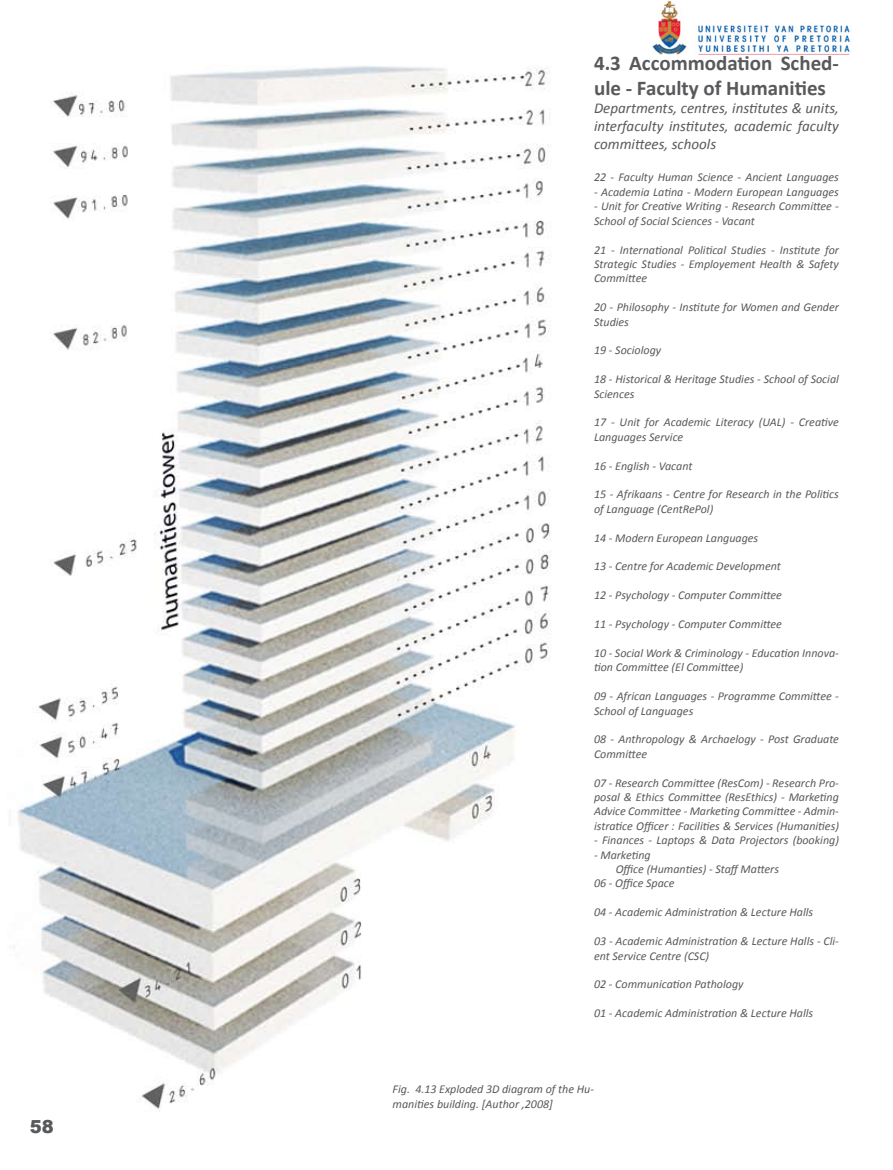
<style>
.page{position:relative;width:893px;height:1170px;background:#fff}
.page>*{position:absolute;margin:0;border:0;box-sizing:border-box;transform-origin:0 0}
.t1{font:700 21px/25.2px "Calibri";color:#58595b}
.t2{font:900 18px "Arial";color:#58595b}
.t3{font:italic 15px/18px "Calibri";color:#58595b;text-align:justify}
.t4{font:italic 12px/14.4px "Calibri";color:#58595b}
</style>
<div class="page">
<img style="left:14px;top:65px;width:537px;height:1047px">
<img style="left:653px;top:1px;width:198px;height:54px">
<h2 class="t2" style="left:30px;top:1112px;width:26px">58</h2>
<h1 class="t1" style="left:594px;top:49px;width:246px">4.3 Accommodation Sched&shy;ule - Faculty of Humanities</h1>
<p class="t3" style="left:594px;top:98px;width:246px">Departments, centres, institutes &amp; units, interfaculty institutes, academic faculty committees, schools</p>
<p class="t4" style="left:594px;top:170px;width:246px">22 - Faculty Human Science - Ancient Languages</p>
<p class="t4" style="left:594px;top:184px;width:246px">- Academia Latina - Modern European Languages</p>
<p class="t4" style="left:594px;top:198px;width:246px">- Unit for Creative Writing - Research Committee -<br>School of Social Sciences - Vacant</p>
<p class="t4" style="left:594px;top:242px;width:246px;text-align:justify">21 - International Political Studies - Institute for Strategic Studies - Employement Health &amp; Safety Committee</p>
<p class="t4" style="left:594px;top:299px;width:246px">20 - Philosophy - Institute for Women and Gender<br>Studies</p>
<p class="t4" style="left:594px;top:342px;width:69px">19 - Sociology</p>
<p class="t4" style="left:594px;top:371px;width:246px">18 - Historical &amp; Heritage Studies - School of Social<br>Sciences</p>
<p class="t4" style="left:594px;top:414px;width:246px">17 - Unit for Academic Literacy (UAL) - Creative<br>Languages Service</p>
<p class="t4" style="left:594px;top:458px;width:100px">16 - English - Vacant</p>
<p class="t4" style="left:594px;top:486px;width:246px">15 - Afrikaans - Centre for Research in the Politics of Language (CentRePol)</p>
<p class="t4" style="left:594px;top:530px;width:166px">14 - Modern European Languages</p>
<p class="t4" style="left:594px;top:558px;width:188px">13 - Centre for Academic Development</p>
<p class="t4" style="left:594px;top:587px;width:189px">12 - Psychology - Computer Committee</p>
<p class="t4" style="left:594px;top:616px;width:189px">11 - Psychology - Computer Committee</p>
<p class="t4" style="left:594px;top:645px;width:246px">10 - Social Work &amp; Criminology - Education Innova&shy;tion Committee (El Committee)</p>
<p class="t4" style="left:594px;top:688px;width:246px">09 - African Languages - Programme Committee -<br>School of Languages</p>
<p class="t4" style="left:594px;top:731px;width:246px">08 - Anthropology &amp; Archaelogy - Post Graduate<br>Committee</p>
<p class="t4" style="left:594px;top:774px;width:246px;text-align:justify">07 - Research Committee (ResCom) - Research Pro&shy;posal &amp; Ethics Committee (ResEthics) - Marketing Advice Committee - Marketing Committee - Admin&shy;istratice Officer : Facilities &amp; Services (Humanities)</p>
<p class="t4" style="left:594px;top:832px;width:246px">- Finances - Laptops &amp; Data Projectors (booking)</p>
<p class="t4" style="left:594px;top:846px;width:58px">- Marketing</p>
<p class="t4" style="left:616px;top:861px;width:165px">Office (Humanties) - Staff Matters</p>
<p class="t4" style="left:594px;top:875px;width:82px">06 - Office Space</p>
<p class="t4" style="left:594px;top:904px;width:221px">04 - Academic Administration &amp; Lecture Halls</p>
<p class="t4" style="left:594px;top:933px;width:246px">03 - Academic Administration &amp; Lecture Halls - Cli&shy;ent Service Centre (CSC)</p>
<p class="t4" style="left:594px;top:976px;width:151px">02 - Communication Pathology</p>
<p class="t4" style="left:594px;top:1005px;width:221px">01 - Academic Administration &amp; Lecture Halls</p>
<p class="t4" style="left:393px;top:1081px;width:203px">Fig. 4.13 Exploded 3D diagram of the Hu&shy;manities building. [Author ,2008]</p>
</div>
